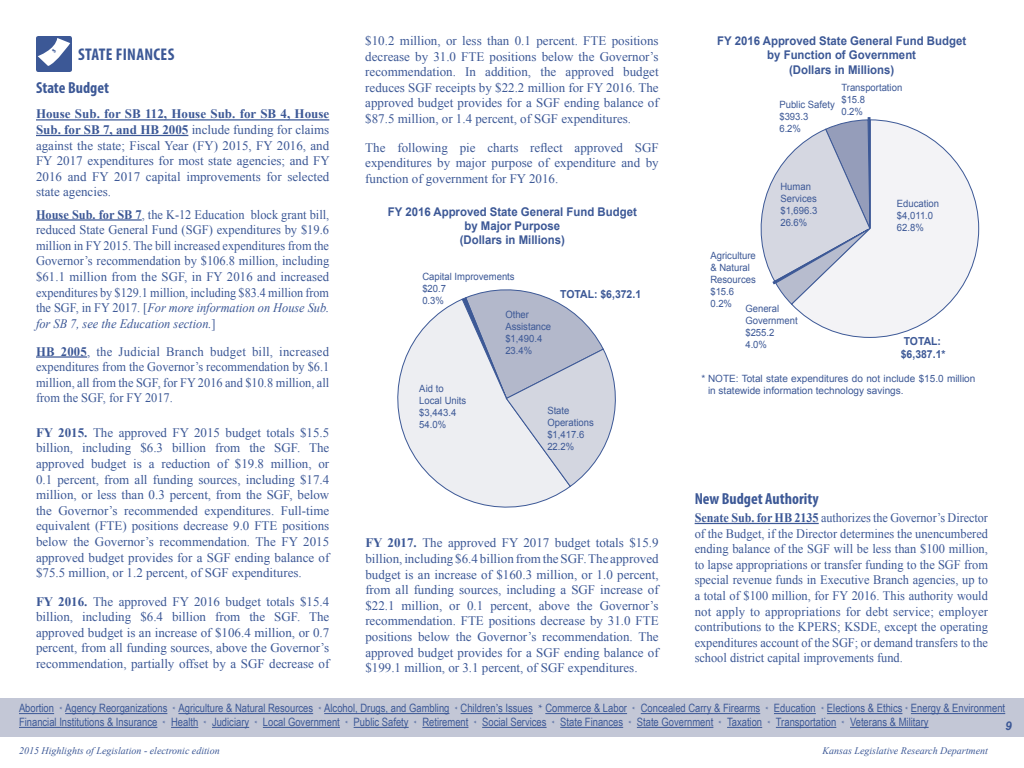
<style>
.page{position:relative;width:1024px;height:768px;background:#fff}
.page>*{position:absolute;margin:0;border:0;box-sizing:border-box;transform-origin:0 0}
.t1{font:700 condensed 17px "Myriad Pro";letter-spacing:.02em;color:#3c5896}
.t2{font:700 condensed 16px "Myriad Pro";color:#3c5896}
.t3{font:13px/15.6px "Times New Roman";color:#3c5896;text-align:justify}
.t4{font:13px/15.6px "Times New Roman";color:#3c5896;text-align:justify;scale:.94 1}
.t5{font:13px/15.6px "Times New Roman";color:#3c5896;text-align:justify;scale:.95 1}
.t6{font:700 12px/14.4px "Arial";color:#3c5896;text-align:center;scale:.95 1}
.t7{font:italic 700 12px "Arial";color:#3c5896}
.t8{font:11.5px/13.8px "Arial Narrow";color:#3c5896}
.t9{font:700 11px/13.2px "Arial";color:#3c5896;scale:.95 1}
.t10{font:10px/12px "Arial";color:#3c5896;scale:.95 1}
.t11{font:10px/12px "Arial";color:#3c5896}
.t12{font:italic 10px "Times New Roman";color:#3c5896}
.s1{font-weight:700}
.s2{font-style:italic}
.s3{font-family:"Minion Pro";font-size:8px}
.s4{font-family:"Minion Pro"}
</style>
<div class="page">
<div style="left:0;top:699px;width:1024px;height:38px;background:#c3c7d6"></div>
<hr style="left:19px;top:713px;width:35px;height:1px;background:#3c5896">
<hr style="left:65px;top:713px;width:102px;height:1px;background:#3c5896">
<hr style="left:178px;top:713px;width:135px;height:1px;background:#3c5896">
<hr style="left:324px;top:713px;width:126px;height:1px;background:#3c5896">
<hr style="left:461px;top:713px;width:35px;height:1px;background:#3c5896">
<hr style="left:498px;top:713px;width:35px;height:1px;background:#3c5896">
<hr style="left:545px;top:713px;width:82px;height:1px;background:#3c5896">
<hr style="left:641px;top:713px;width:119px;height:1px;background:#3c5896">
<hr style="left:774px;top:713px;width:42px;height:1px;background:#3c5896">
<hr style="left:827px;top:713px;width:75px;height:1px;background:#3c5896">
<hr style="left:911px;top:713px;width:94px;height:1px;background:#3c5896">
<hr style="left:19px;top:727px;width:138px;height:1px;background:#3c5896">
<svg style="left:171px;top:727px;width:27px;height:1px"></svg>
<hr style="left:212px;top:727px;width:37px;height:1px;background:#3c5896">
<hr style="left:263px;top:727px;width:77px;height:1px;background:#3c5896">
<hr style="left:354px;top:727px;width:55px;height:1px;background:#3c5896">
<hr style="left:422px;top:727px;width:46px;height:1px;background:#3c5896">
<hr style="left:482px;top:727px;width:65px;height:1px;background:#3c5896">
<hr style="left:560px;top:727px;width:63px;height:1px;background:#3c5896">
<hr style="left:637px;top:727px;width:76px;height:1px;background:#3c5896">
<hr style="left:727px;top:727px;width:35px;height:1px;background:#3c5896">
<hr style="left:776px;top:727px;width:60px;height:1px;background:#3c5896">
<hr style="left:850px;top:727px;width:79px;height:1px;background:#3c5896">
<hr style="left:36px;top:119px;width:293px;height:2px;background:#3c5896">
<hr style="left:36px;top:135px;width:152px;height:1px;background:#3c5896">
<hr style="left:36px;top:219px;width:106px;height:2px;background:#3c5896">
<hr style="left:36px;top:356px;width:51px;height:2px;background:#3c5896">
<div style="left:36px;top:36px;width:36px;height:36px;background:#3c5896;border-radius:2px"></div>
<svg style="left:397px;top:299px;width:173px;height:209px"></svg>
<svg style="left:462px;top:289px;width:154px;height:198px"></svg>
<hr style="left:695px;top:523px;width:124px;height:1px;background:#3c5896">
<svg style="left:792px;top:120px;width:187px;height:218px"></svg>
<svg style="left:760px;top:117px;width:110px;height:188px"></svg>
<svg style="left:38px;top:38px;width:32px;height:28px"></svg>
<h1 class="t1" style="left:78px;top:44px;width:98px">STATE FINANCES</h1>
<p class="t2" style="left:36px;top:77px;width:75px">State Budget</p>
<p class="t3" style="left:36px;top:106px;width:295px"><span class="s1">House Sub. for SB 112, House Sub. for SB 4, House Sub. for SB 7, and HB 2005</span> include funding for claims against the state; Fiscal Year (FY) 2015, FY 2016, and FY 2017 expenditures for most state agencies; and FY 2016 and FY 2017 capital improvements for selected state agencies.</p>
<p class="t5" style="left:36px;top:206px;width:310px"><span class="s1">House Sub. for SB 7</span>, the K-12 Education block grant bill, reduced State General Fund (SGF) expenditures by $19.6 million in FY 2015. The bill increased expenditures from the Governor’s recommendation by $106.8 million, including $61.1 million from the SGF, in FY 2016 and increased expenditures by $129.1 million, including $83.4 million from the SGF, in FY 2017. [<span class="s2">For more information on House Sub. for SB 7, see the Education section.</span>]</p>
<p class="t3" style="left:36px;top:343px;width:295px"><span class="s1">HB 2005</span>, the Judicial Branch budget bill, increased expenditures from the Governor’s recommendation by $6.1 million, all from the SGF, for FY 2016 and $10.8 million, all from the SGF, for FY 2017.</p>
<p class="t3" style="left:36px;top:424px;width:295px"><span class="s1">FY 2015.</span> The approved FY 2015 budget totals $15.5 billion, including $6.3 billion from the SGF. The approved budget is a reduction of $19.8 million, or 0.1 percent, from all funding sources, including $17.4 million, or less than 0.3 percent, from the SGF, below the Governor’s recommended expenditures. Full-time equivalent (FTE) positions decrease 9.0 FTE positions below the Governor’s recommendation. The FY 2015 approved budget provides for a SGF ending balance of $75.5 million, or 1.2 percent, of SGF expenditures.</p>
<p class="t3" style="left:36px;top:593px;width:295px"><span class="s1">FY 2016.</span> The approved FY 2016 budget totals $15.4 billion, including $6.4 billion from the SGF. The approved budget is an increase of $106.4 million, or 0.7 percent, from all funding sources, above the Governor’s recommendation, partially offset by a SGF decrease of</p>
<p class="t3" style="left:365px;top:33px;width:295px">$10.2 million, or less than 0.1 percent. FTE positions decrease by 31.0 FTE positions below the Governor’s recommendation. In addition, the approved budget reduces SGF receipts by $22.2 million for FY 2016. The approved budget provides for a SGF ending balance of $87.5 million, or 1.4 percent, of SGF expenditures.</p>
<p class="t3" style="left:365px;top:139px;width:295px">The following pie charts reflect approved SGF expenditures by major purpose of expenditure and by function of government for FY 2016.</p>
<p class="t6" style="left:388px;top:205px;width:264px">FY 2016 Approved State General Fund Budget by Major Purpose<br>(Dollars in Millions)</p>
<p class="t10" style="left:422px;top:271px;width:99px">Capital Improvements $20.7<br>0.3%</p>
<p class="t9" style="left:560px;top:288px;width:87px">TOTAL: $6,372.1</p>
<p class="t10" style="left:419px;top:383px;width:51px">Aid to<br>Local Units $3,443.4<br>54.0%</p>
<p class="t10" style="left:505px;top:309px;width:50px">Other<br>Assistance $1,490.4<br>23.4%</p>
<p class="t10" style="left:547px;top:405px;width:50px">State<br>Operations $1,417.6<br>22.2%</p>
<p class="t3" style="left:365px;top:535px;width:295px"><span class="s1">FY 2017.</span> The approved FY 2017 budget totals $15.9 billion, including $6.4 billion from the SGF. The approved budget is an increase of $160.3 million, or 1.0 percent, from all funding sources, including a SGF increase of $22.1 million, or 0.1 percent, above the Governor’s recommendation. FTE positions decrease by 31.0 FTE positions below the Governor’s recommendation. The approved budget provides for a SGF ending balance of $199.1 million, or 3.1 percent, of SGF expenditures.</p>
<p class="t6" style="left:717px;top:34px;width:264px">FY 2016 Approved State General Fund Budget by Function of Government<br>(Dollars in Millions)</p>
<p class="t10" style="left:779px;top:98px;width:60px">Public Safety $393.3<br>6.2%</p>
<p class="t10" style="left:841px;top:82px;width:66px">Transportation $15.8<br>0.2%</p>
<p class="t10" style="left:780px;top:181px;width:40px">Human<br>Services $1,696.3<br>26.6%</p>
<p class="t10" style="left:897px;top:197px;width:46px">Education $4,011.0<br>62.8%</p>
<p class="t10" style="left:710px;top:250px;width:49px">Agriculture &amp; Natural<br>Resources $15.6<br>0.2%</p>
<p class="t10" style="left:745px;top:303px;width:57px">General<br>Government $255.2<br>4.0%</p>
<p class="t11" style="left:708px;top:373px;width:269px;text-indent:-7px">* NOTE: Total state expenditures do not include $15.0 million in statewide information technology savings.</p>
<p class="t9" style="left:901px;top:335px;width:49px">TOTAL: $6,387.1*</p>
<p class="t2" style="left:695px;top:489px;width:125px">New Budget Authority</p>
<p class="t4" style="left:695px;top:510px;width:314px"><span class="s1">Senate Sub. for HB 2135</span> authorizes the Governor’s Director of the Budget, if the Director determines the unencumbered ending balance of the SGF will be less than $100 million, to lapse appropriations or transfer funding to the SGF from special revenue funds in Executive Branch agencies, up to a total of $100 million, for FY 2016. This authority would not apply to appropriations for debt service; employer contributions to the KPERS; KSDE, except the operating expenditures account of the SGF; or demand transfers to the school district capital improvements fund.</p>
<p class="t8" style="left:19px;top:701px;width:988px">Abortion <span class="s3">*</span> Agency Reorganizations <span class="s3">*</span> Agriculture &amp; Natural Resources <span class="s3">*</span> Alcohol, Drugs, and Gambling <span class="s3">*</span> Children<span class="s4">’</span>s Issues <span class="s4">*</span> Commerce &amp; Labor <span class="s3">*</span> Concealed Carry &amp; Firearms <span class="s3">*</span> Education <span class="s3">*</span> Elections &amp; Ethics <span class="s3">*</span> Energy &amp; Environment<br>Financial Institutions &amp; Insurance <span class="s3">*</span> Health <span class="s3">*</span> Judiciary <span class="s3">*</span> Local Government <span class="s3">*</span> Public Safety <span class="s3">*</span> Retirement <span class="s3">*</span> Social Services <span class="s3">*</span> State Finances <span class="s3">*</span> State Government <span class="s3">*</span> Taxation <span class="s3">*</span> Transportation <span class="s3">*</span> Veterans &amp; Military</p>
<p class="t7" style="left:1005px;top:718px;width:8px">9</p>
<p class="t12" style="left:19px;top:744px;width:202px">2015 Highlights of Legislation - electronic edition</p>
<p class="t12" style="left:823px;top:744px;width:167px">Kansas Legislative Research Department</p>
</div>
